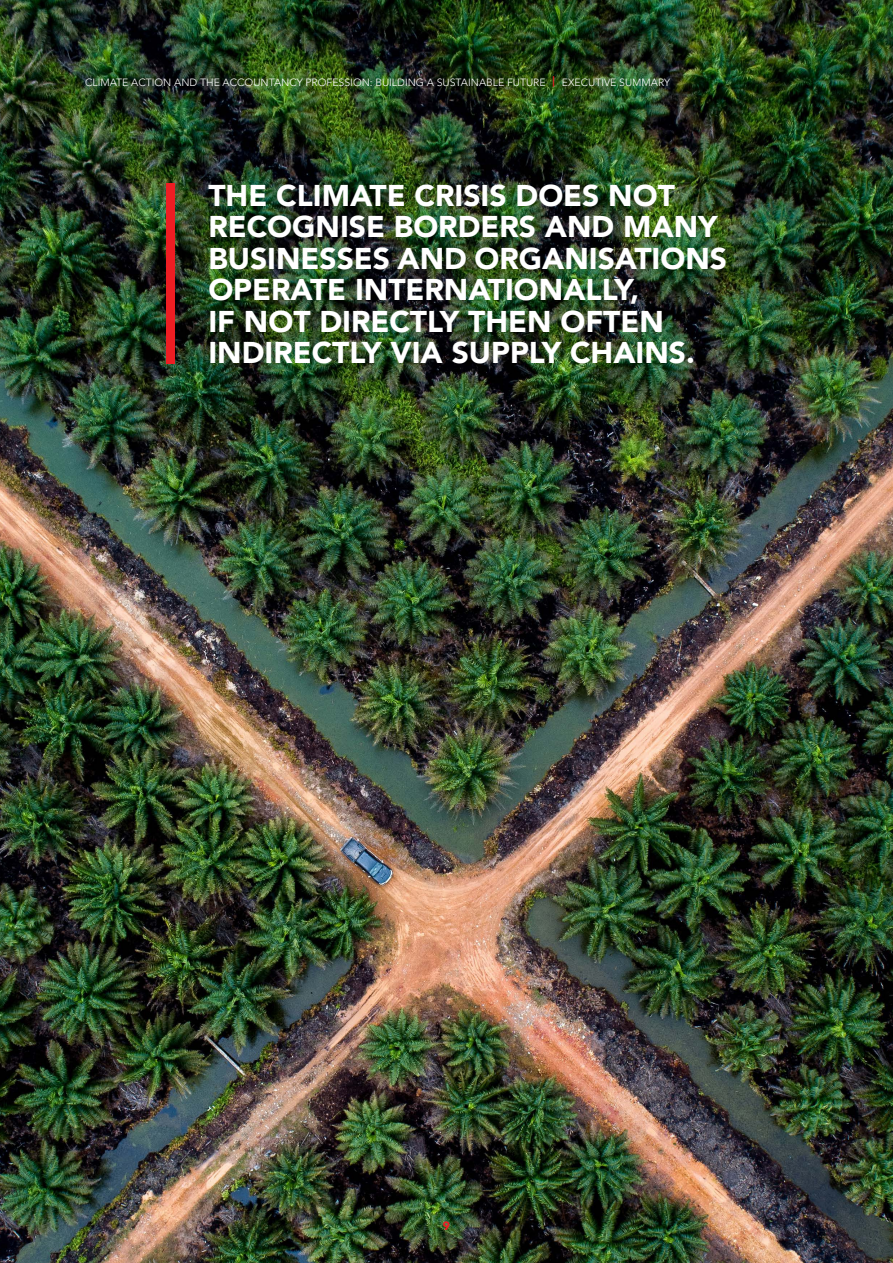
<style>
.page{position:relative;width:893px;height:1263px;background:#fff}
.page>*{position:absolute;margin:0;border:0;box-sizing:border-box;transform-origin:0 0}
.t1{font:900 30px/31.5px "Avenir LT Pro";color:#fff}
.t2{font:900 12px "Avenir LT Pro";color:#ee1d23}
.t3{font:300 10.5px "Avenir LT Pro";color:#fff}
.s1{font-weight:800;color:#ee1d23}
</style>
<div class="page">
<img style="left:0;top:0;width:893px;height:1263px">
<div style="left:166px;top:183px;width:8px;height:181px;background:#ee1d23"></div>
<p class="t3" style="left:85px;top:76px;width:587px">CLIMATE ACTION AND THE ACCOUNTANCY PROFESSION: BUILDING A SUSTAINABLE FUTURE <span class="s1">|</span> EXECUTIVE SUMMARY</p>
<p class="t1" style="left:208px;top:179px;width:520px">THE CLIMATE CRISIS DOES NOT<br>RECOGNISE BORDERS AND MANY<br>BUSINESSES AND ORGANISATIONS<br>OPERATE INTERNATIONALLY,<br>IF NOT DIRECTLY THEN OFTEN<br>INDIRECTLY VIA SUPPLY CHAINS.</p>
<p class="t2" style="left:443px;top:1218px;width:9px">9</p>
</div>
